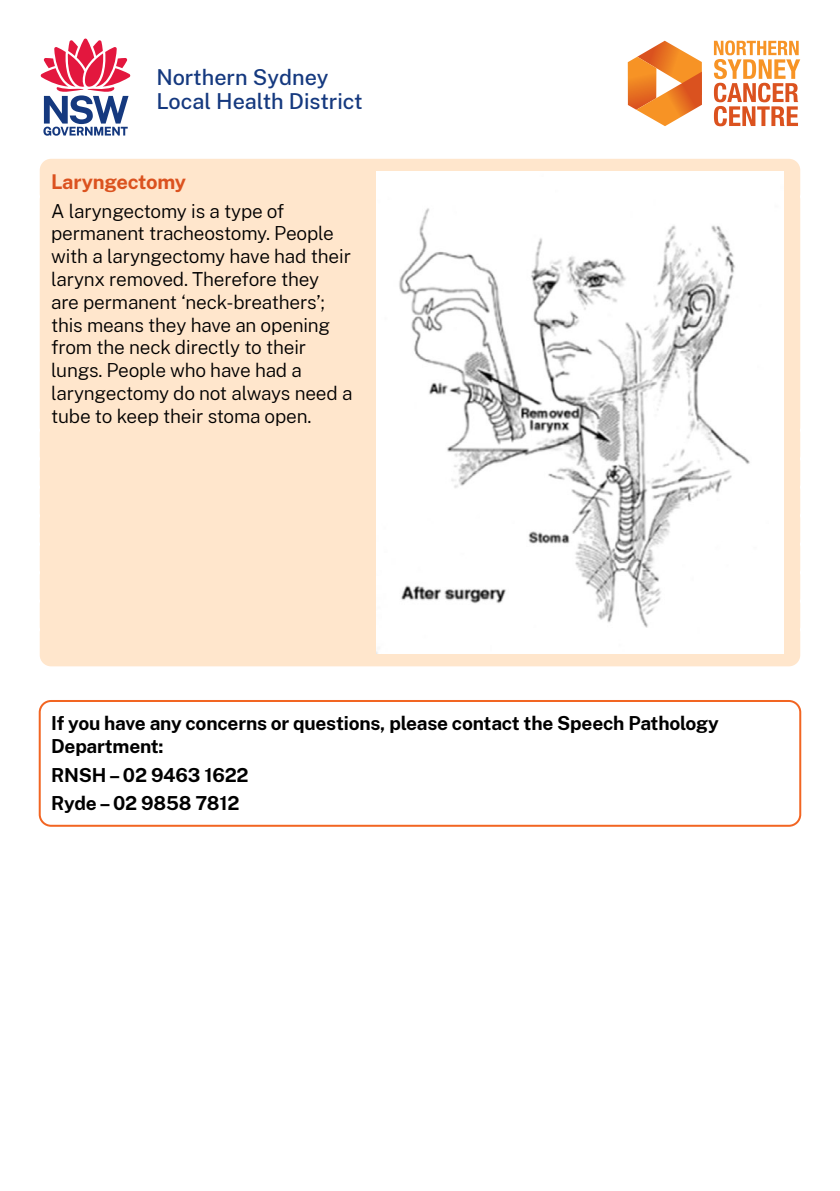
<style>
.page{position:relative;width:840px;height:1191px;background:#fff}
.page>*{position:absolute;margin:0;border:0;box-sizing:border-box;transform-origin:0 0}
.t1{font:500 21.6px/25px "Public Sans";color:#15397f}
.h2_shade{font:700 20px "Public Sans";letter-spacing:-.01em;color:#db521f}
.body_shade{font:300 19px/22.8px "Public Sans";letter-spacing:-.01em;color:#000}
.body_border{font:700 19px/22.8px "Public Sans";letter-spacing:-.01em;color:#000}
</style>
<div class="page">
<svg style="left:41px;top:39px;width:89px;height:97px"></svg>
<svg style="left:627px;top:41px;width:74px;height:85px"></svg>
<svg style="left:713px;top:40px;width:86px;height:86px"></svg>
<div style="left:40px;top:159px;width:759px;height:46px;background:#ffe6cc;border-radius:11px"></div>
<div style="left:40px;top:188px;width:759px;height:250px;background:#ffe6cc;border-radius:11px"></div>
<div style="left:40px;top:422px;width:759px;height:45px;background:#ffe6cc;border-radius:11px"></div>
<div style="left:40px;top:450px;width:759px;height:45px;background:#ffe6cc;border-radius:11px"></div>
<div style="left:40px;top:479px;width:759px;height:45px;background:#ffe6cc;border-radius:11px"></div>
<div style="left:40px;top:507px;width:759px;height:45px;background:#ffe6cc;border-radius:11px"></div>
<div style="left:40px;top:536px;width:759px;height:45px;background:#ffe6cc;border-radius:11px"></div>
<div style="left:40px;top:564px;width:759px;height:45px;background:#ffe6cc;border-radius:11px"></div>
<div style="left:40px;top:593px;width:759px;height:45px;background:#ffe6cc;border-radius:11px"></div>
<div style="left:40px;top:621px;width:759px;height:45px;background:#ffe6cc;border-radius:11px"></div>
<div style="left:39px;top:700px;width:761px;height:126px;border:2px solid #f26522;border-radius:11px"></div>
<img style="left:376px;top:172px;width:407px;height:481px">
<p class="t1" style="left:156px;top:63px;width:208px">Northern Sydney<br>Local Health District</p>
<p class="h2_shade" style="left:51px;top:167px;width:136px">Laryngectomy</p>
<p class="body_shade" style="left:51px;top:198px;width:303px">A laryngectomy is a type of permanent tracheostomy. People with a laryngectomy have had their larynx removed. Therefore they<br>are permanent ‘neck-breathers’; this means they have an opening from the neck directly to their lungs. People who have had a laryngectomy do not always need a tube to keep their stoma open.</p>
<p class="body_border" style="left:51px;top:711px;width:669px">If you have any concerns or questions, please contact the Speech Pathology<br>Department:</p>
<p class="body_border" style="left:51px;top:762px;width:199px">RNSH – 02 9463 1622</p>
<p class="body_border" style="left:51px;top:790px;width:190px">Ryde – 02 9858 7812</p>
</div>
